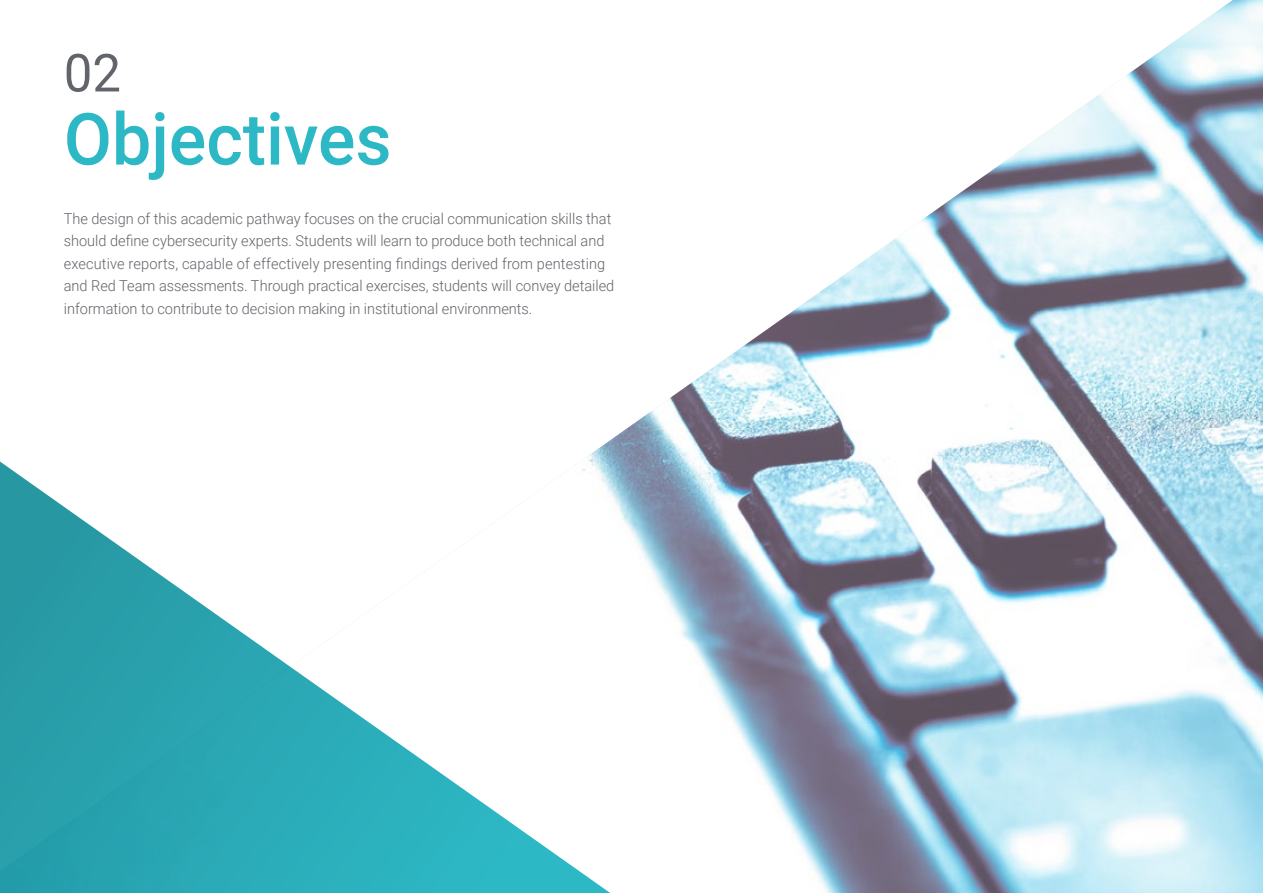
<style>
.page{position:relative;width:1263px;height:893px;background:#fff}
.page>*{position:absolute;margin:0;border:0;box-sizing:border-box;transform-origin:0 0}
.t1{font:500 72px "Roboto";color:#2db8c5}
.t2{font:52.5px "Roboto";color:#61646a}
.t3{font:300 15px/22.5px "Roboto";color:#61646a}
</style>
<div class="page">
<img style="left:602px;top:0;width:661px;height:893px">
<svg style="left:0;top:446px;width:640px;height:447px"></svg>
<h2 class="t2" style="left:64px;top:36px;width:59px">02</h2>
<h1 class="t1" style="left:64px;top:89px;width:329px">Objectives</h1>
<p class="t3" style="left:64px;top:207px;width:552px">The design of this academic pathway focuses on the crucial communication skills that should define cybersecurity experts. Students will learn to produce both technical and executive reports, capable of effectively presenting findings derived from pentesting and Red Team assessments. Through practical exercises, students will convey detailed information to contribute to decision making in institutional environments.</p>
</div>
